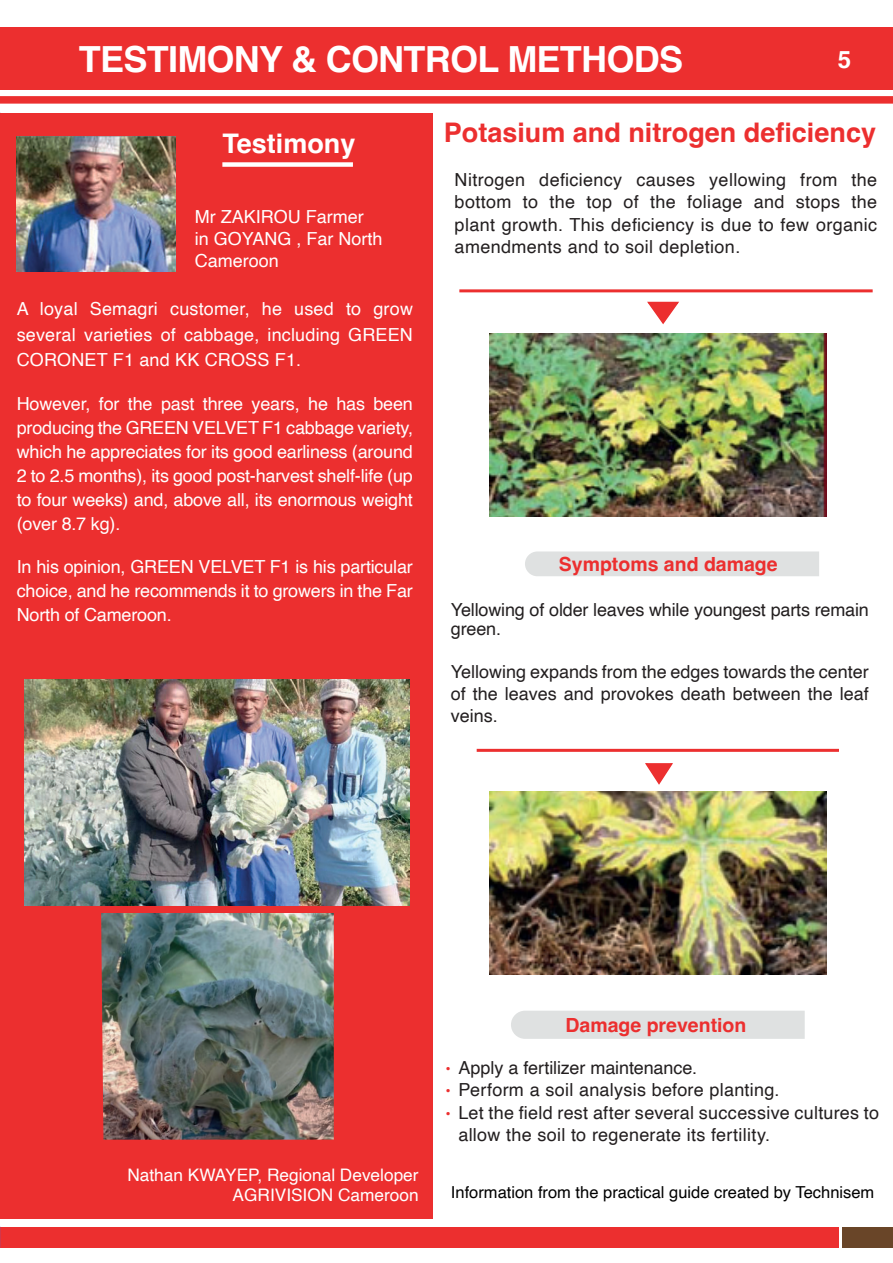
<style>
.page{position:relative;width:893px;height:1263px;background:#fff}
.page>*{position:absolute;margin:0;border:0;box-sizing:border-box;transform-origin:0 0}
.t1{font:700 36px "Helvetica";letter-spacing:-.02em;color:#fff}
.t2{font:700 27px "Helvetica";color:#ec2f2f}
.t3{font:700 27px "Helvetica";color:#fff}
.t4{font:700 24px "Helvetica";color:#fff}
.t5{font:700 19.5px "Helvetica";color:#ec2f2f}
.t6{font:18px/24px "Helvetica";letter-spacing:-.01em;color:#fff;text-align:justify}
.t7{font:18px/22.5px "Helvetica";letter-spacing:.01em;color:#231f20;text-align:justify}
.t8{font:18px/19.5px "Helvetica";letter-spacing:-.01em;color:#231f20}
.t9{font:17.25px/20.7px "Helvetica";color:#fff;text-align:right}
.t10{font:16.5px "Helvetica";color:#000}
.s1{font-family:"Helvetica Neue";font-size:15px;color:#ec2f2f}
</style>
<div class="page">
<div style="left:0;top:1227px;width:838px;height:20px;background:#ec2f2f"></div>
<div style="left:843px;top:1227px;width:50px;height:20px;background:#694528"></div>
<div style="left:0;top:96px;width:893px;height:8px;background:#ec2f2f"></div>
<div style="left:0;top:28px;width:893px;height:62px;background:#ec2f2f"></div>
<div style="left:0;top:113px;width:432px;height:1105px;background:#ec2f2f"></div>
<hr style="left:459px;top:289px;width:414px;height:3px;background:#ec2f2f">
<svg style="left:647px;top:301px;width:32px;height:24px"></svg>
<div style="left:511px;top:1011px;width:294px;height:28px;background:#dfe1e1"></div>
<div style="left:525px;top:551px;width:294px;height:25px;background:#dfe1e1"></div>
<hr style="left:477px;top:749px;width:362px;height:3px;background:#ec2f2f">
<svg style="left:645px;top:763px;width:28px;height:22px"></svg>
<div style="left:222px;top:162px;width:131px;height:5px;background:#fff"></div>
<img style="left:17px;top:136px;width:159px;height:136px">
<img style="left:25px;top:680px;width:384px;height:226px">
<img style="left:101px;top:913px;width:233px;height:227px">
<img style="left:489px;top:333px;width:337px;height:184px">
<img style="left:489px;top:791px;width:338px;height:183px">
<h1 class="t1" style="left:79px;top:38px;width:606px">TESTIMONY &amp; CONTROL METHODS</h1>
<h3 class="t4" style="left:838px;top:45px;width:15px">5</h3>
<h2 class="t3" style="left:222px;top:127px;width:135px">Testimony</h2>
<p class="t6" style="left:195px;top:207px;width:189px;line-height:21.6px;text-align:left">Mr ZAKIROU Farmer<br>in GOYANG , Far North<br>Cameroon</p>
<p class="t6" style="left:17px;top:297px;width:398px;line-height:25.5px">A loyal Semagri customer, he used to grow several varieties of cabbage, including GREEN CORONET F1 and KK CROSS F1.</p>
<p class="t6" style="left:17px;top:392px;width:398px">However, for the past three years, he has been producing the GREEN VELVET F1 cabbage variety, which he appreciates for its good earliness (around 2 to 2.5 months), its good post-harvest shelf-life (up to four weeks) and, above all, its enormous weight (over 8.7 kg).</p>
<p class="t6" style="left:17px;top:555px;width:398px">In his opinion, GREEN VELVET F1 is his particular choice, and he recommends it to growers in the Far North of Cameroon.</p>
<h2 class="t2" style="left:444px;top:116px;width:434px">Potasium and nitrogen deficiency</h2>
<p class="t7" style="left:455px;top:169px;width:424px">Nitrogen deficiency causes yellowing from the bottom to the top of the foliage and stops the plant growth. This deficiency is due to few organic amendments and to soil depletion.</p>
<p class="t5" style="left:559px;top:552px;width:220px">Symptoms and damage</p>
<p class="t8" style="left:451px;top:600px;width:419px">Yellowing of older leaves while youngest parts remain green.</p>
<p class="t7" style="left:451px;top:662px;width:419px;line-height:21.6px">Yellowing expands from the edges towards the center of the leaves and provokes death between the leaf veins.</p>
<p class="t9" style="left:127px;top:1165px;width:293px">Nathan KWAYEP, Regional Developer<br>AGRIVISION Cameroon</p>
<p class="t5" style="left:565px;top:1013px;width:182px">Damage prevention</p>
<p class="t7" style="left:446px;top:1057px;width:253px"><span class="s1">•</span> Apply a fertilizer maintenance.</p>
<p class="t7" style="left:446px;top:1079px;width:335px"><span class="s1">•</span> Perform a soil analysis before planting.</p>
<p class="t7" style="left:458px;top:1102px;width:422px;text-indent:-13px"><span class="s1">•</span> Let the field rest after several successive cultures to allow the soil to regenerate its fertility.</p>
<p class="t10" style="left:451px;top:1179px;width:425px">Information from the practical guide created by Technisem</p>
</div>
